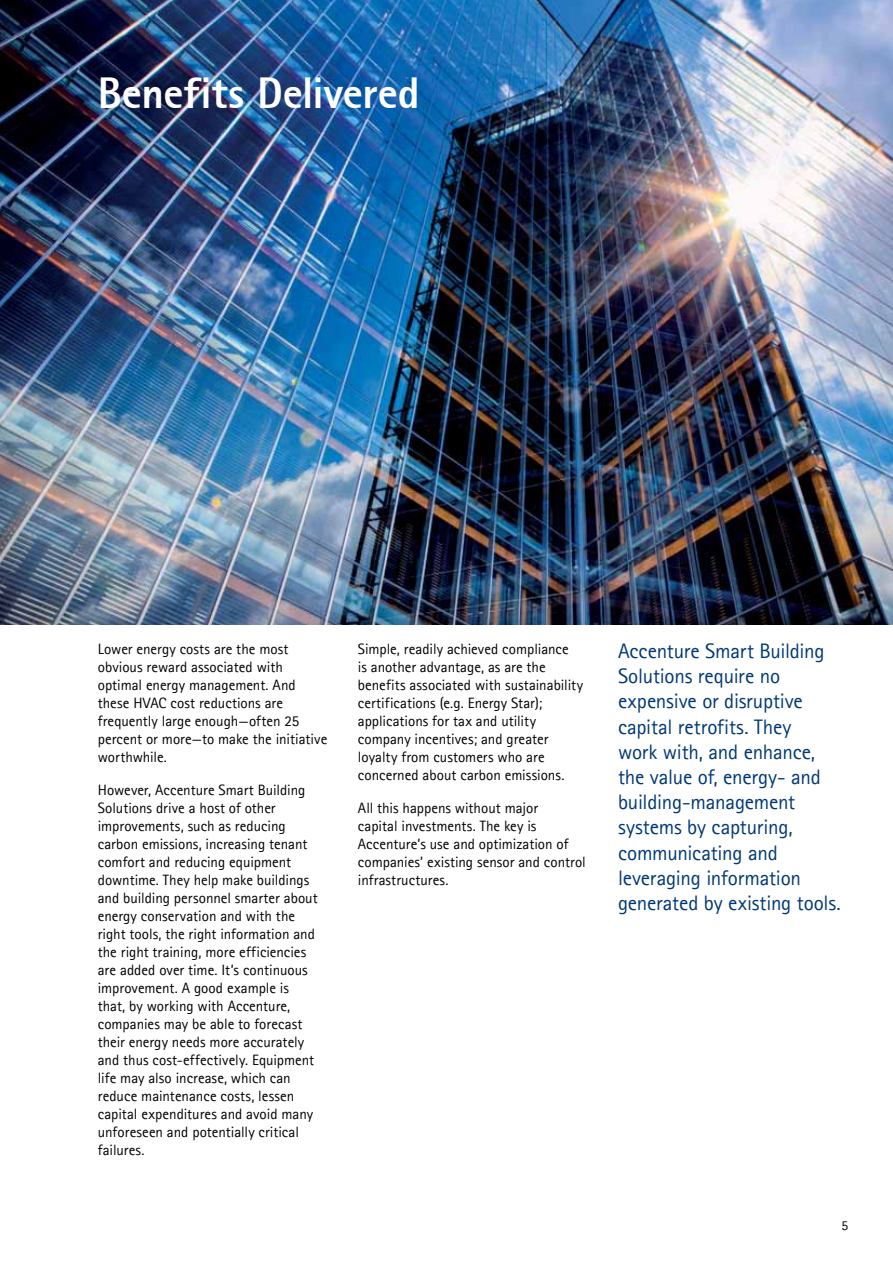
<style>
.page{position:relative;width:893px;height:1263px;background:#fff}
.page>*{position:absolute;margin:0;border:0;box-sizing:border-box;transform-origin:0 0}
.t1{font:43.5px "Agfa Rotis Sans Serif Ex Bd";letter-spacing:-.005em;color:#fff}
.t2{font:21px/25.2px "Agfa Rotis Sans Serif";letter-spacing:-.01em;color:#003976}
.t3{font:15px/18px "Agfa Rotis Sans Serif";color:#000}
.t4{font:13.5px "Agfa Rotis Sans Serif";color:#000}
</style>
<div class="page">
<img style="left:0;top:0;width:893px;height:624px">
<h1 class="t1" style="left:98px;top:66px;width:323px">Benefits Delivered</h1>
<p class="t3" style="left:98px;top:639px;width:231px">Lower energy costs are the most obvious reward associated with optimal energy management. And these HVAC cost reductions are frequently large enough—often 25 percent or more—to make the initiative worthwhile.</p>
<p class="t3" style="left:98px;top:780px;width:221px">However, Accenture Smart Building Solutions drive a host of other improvements, such as reducing carbon emissions, increasing tenant comfort and reducing equipment downtime. They help make buildings and building personnel smarter about energy conservation and with the right tools, the right information and the right training, more efficiencies are added over time. It’s continuous improvement. A good example is that, by working with Accenture, companies may be able to forecast their energy needs more accurately and thus cost-effectively. Equipment life may also increase, which can reduce maintenance costs, lessen capital expenditures and avoid many unforeseen and potentially critical failures.</p>
<p class="t3" style="left:358px;top:639px;width:227px">Simple, readily achieved compliance<br>is another advantage, as are the benefits associated with sustainability certifications (e.g. Energy Star); applications for tax and utility company incentives; and greater loyalty from customers who are concerned about carbon emissions.</p>
<p class="t3" style="left:358px;top:798px;width:229px">All this happens without major<br>capital investments. The key is<br>Accenture’s use and optimization of companies’ existing sensor and control infrastructures.</p>
<p class="t2" style="left:618px;top:638px;width:224px">Accenture Smart Building<br>Solutions require no expensive or disruptive capital retrofits. They<br>work with, and enhance, the value of, energy- and building-management systems by capturing, communicating and leveraging information generated by existing tools.</p>
<p class="t4" style="left:842px;top:1217px;width:8px">5</p>
</div>
